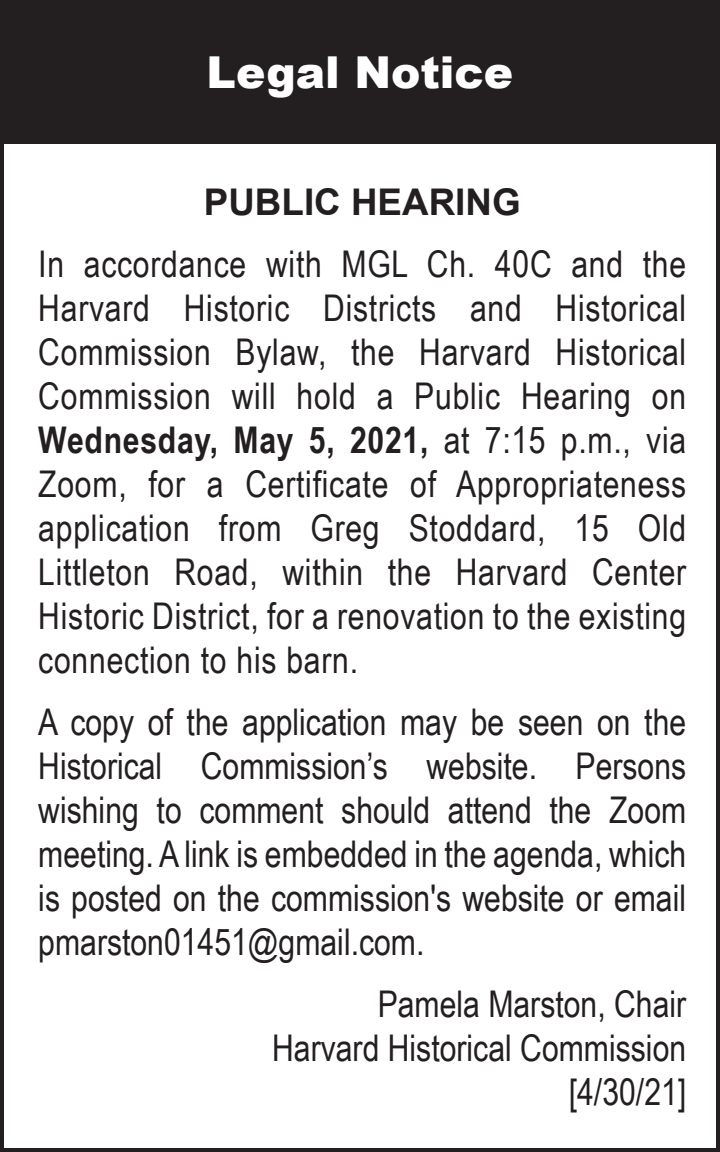
<style>
.page{position:relative;width:720px;height:1152px;background:#fff}
.page>*{position:absolute;margin:0;border:0;box-sizing:border-box;transform-origin:0 0}
.t1{font:900 44px "Arial";color:#fff}
.t2{font:36.8px/44px "Arial Narrow";color:#231f20;text-align:justify}
.t3{font:700 36.8px "Arial";color:#231f20}
.s1{font-weight:700}
</style>
<div class="page">
<div style="left:0;top:0;width:720px;height:144px;background:#231f20"></div>
<div style="left:0;top:0;width:720px;height:1152px;border:4px solid #231f20"></div>
<p class="t1" style="left:207px;top:40px;width:308px">Legal Notice</p>
<p class="t3" style="left:204px;top:178px;width:318px">PUBLIC HEARING</p>
<p class="t2" style="left:38px;top:240px;width:649px">In accordance with MGL Ch. 40C and the Harvard Historic Districts and Historical Commission Bylaw, the Harvard Historical Commission will hold a Public Hearing on <span class="s1">Wednesday, May 5, 2021,</span> at 7:15 p.m., via Zoom, for a Certificate of Appropriateness application from Greg Stoddard, 15 Old Littleton Road, within the Harvard Center Historic District, for a renovation to the existing connection to his barn.</p>
<p class="t2" style="left:38px;top:698px;width:650px">A copy of the application may be seen on the Historical Commission’s website. Persons wishing to comment should attend the Zoom meeting. A link is embedded in the agenda, which is posted on the commission's website or email pmarston01451@gmail.com.</p>
<p class="t2" style="left:378px;top:980px;width:310px">Pamela Marston, Chair</p>
<p class="t2" style="left:272px;top:1024px;width:416px">Harvard Historical Commission</p>
<p class="t2" style="left:569px;top:1068px;width:119px">[4/30/21]</p>
</div>
